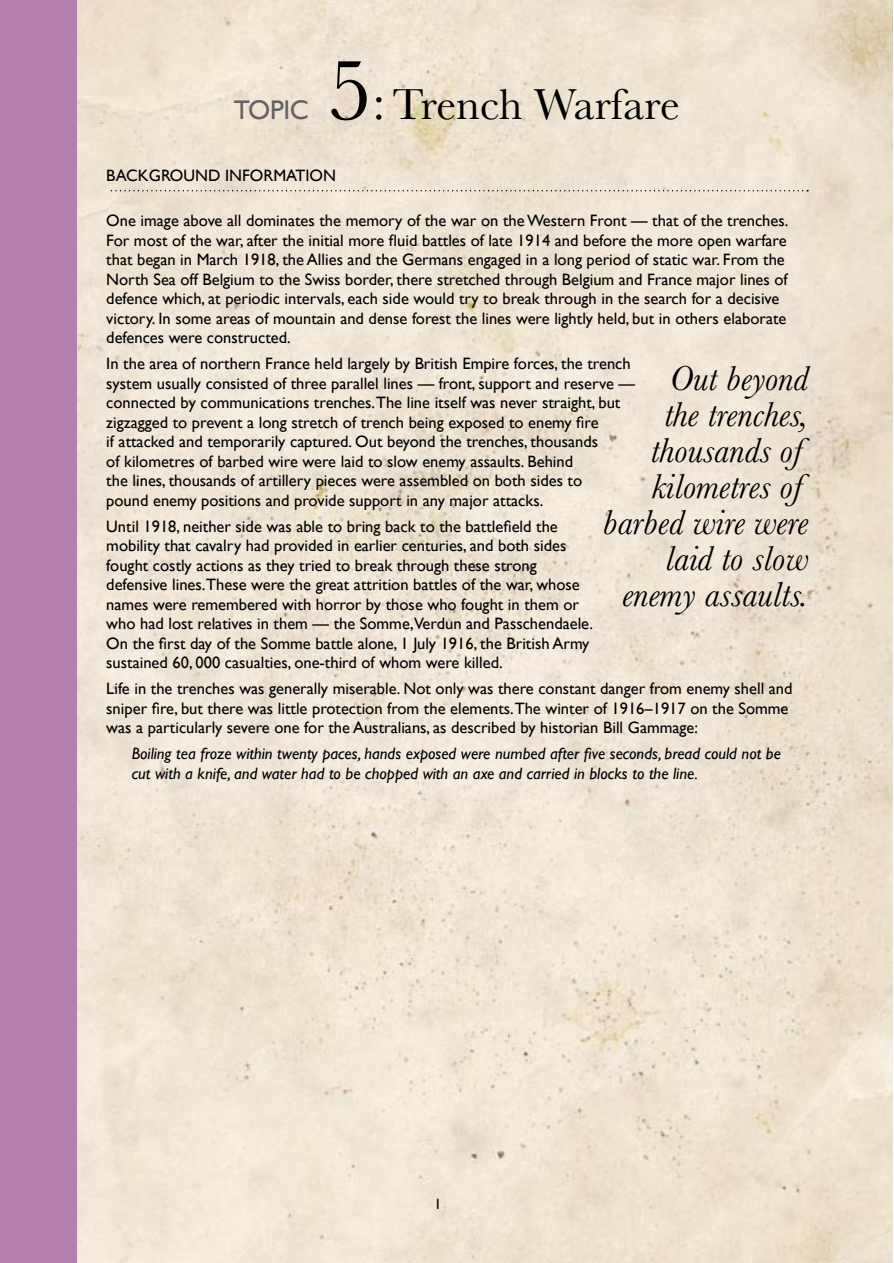
<style>
.page{position:relative;width:894px;height:1263px;background:#fff}
.page>*{position:absolute;margin:0;border:0;box-sizing:border-box;transform-origin:0 0}
.t1{font:45px "Baskerville";color:#000}
.t2{font:italic 36px/36px "Baskerville";color:#000;text-align:right}
.t3{font:27px "Gill Sans";letter-spacing:-.01em;color:#636363}
.t4{font:16.5px/19.5px "Gill Sans";color:#000}
.t5{font:italic 16.5px/19.5px "Gill Sans";color:#000}
.t6{font:15px "Gill Sans";color:#000}
.s1{font-size:90px}
.s2{font-size:51px}
.s3{font-family:"Baskerville";font-style:italic;font-size:36px}
</style>
<div class="page">
<img style="left:77px;top:0;width:816px;height:1263px">
<svg style="left:112px;top:190px;width:696px;height:1px"></svg>
<div style="left:0;top:0;width:77px;height:1263px;background:#b480ad"></div>
<h3 class="t3" style="left:234px;top:101px;width:77px">TOPIC</h3>
<h1 class="t1" style="left:327px;top:79px;width:354px"><span class="s1">5</span><span class="s2">:</span> Trench Warfare</h1>
<p class="t4" style="left:106px;top:168px;width:231px">BACKGROUND INFORMATION</p>
<p class="t4" style="left:106px;top:213px;width:684px">One image above all dominates the memory of the war on theWestern Front — that of the trenches.<br>For most of the war, after the initial more fluid battles of late 1914 and before the more open warfare that began in March 1918, the Allies and the Germans engaged in a long period of static war. From the North Sea off Belgium to the Swiss border, there stretched through Belgium and France major lines of defence which, at periodic intervals, each side would try to break through in the search for a decisive victory. In some areas of mountain and dense forest the lines were lightly held, but in others elaborate defences were constructed.</p>
<p class="t4" style="left:106px;top:356px;width:704px">In the area of northern France held largely by British Empire forces, the trench<br>system usually consisted of three parallel lines — front, support and reserve — <span class="s3">Out beyond </span>connected by communications trenches.The line itself was never straight, but<br>zigzagged to prevent a long stretch of trench being exposed to enemy fire<br>if attacked and temporarily captured. Out beyond the trenches, thousands<br>of kilometres of barbed wire were laid to slow enemy assaults. Behind<br>the lines, thousands of artillery pieces were assembled on both sides to<br>pound enemy positions and provide support in any major attacks.</p>
<p class="t4" style="left:106px;top:518px;width:488px">Until 1918, neither side was able to bring back to the battlefield the mobility that cavalry had provided in earlier centuries, and both sides fought costly actions as they tried to break through these strong defensive lines.These were the great attrition battles of the war, whose names were remembered with horror by those who fought in them or who had lost relatives in them — the Somme,Verdun and Passchendaele.<br>On the first day of the Somme battle alone, 1 July 1916, the British Army sustained 60, 000 casualties, one-third of whom were killed.</p>
<p class="t4" style="left:106px;top:681px;width:688px">Life in the trenches was generally miserable. Not only was there constant danger from enemy shell and sniper fire, but there was little protection from the elements.The winter of 1916–1917 on the Somme was a particularly severe one for the Australians, as described by historian Bill Gammage:</p>
<p class="t5" style="left:132px;top:745px;width:651px">Boiling tea froze within twenty paces, hands exposed were numbed after five seconds, bread could not be cut with a knife, and water had to be chopped with an axe and carried in blocks to the line.</p>
<h2 class="t2" style="left:603px;top:396px;width:207px">the trenches, thousands of kilometres of barbed wire were laid to slow enemy assaults.</h2>
<p class="t6" style="left:434px;top:1199px;width:9px">1</p>
</div>
